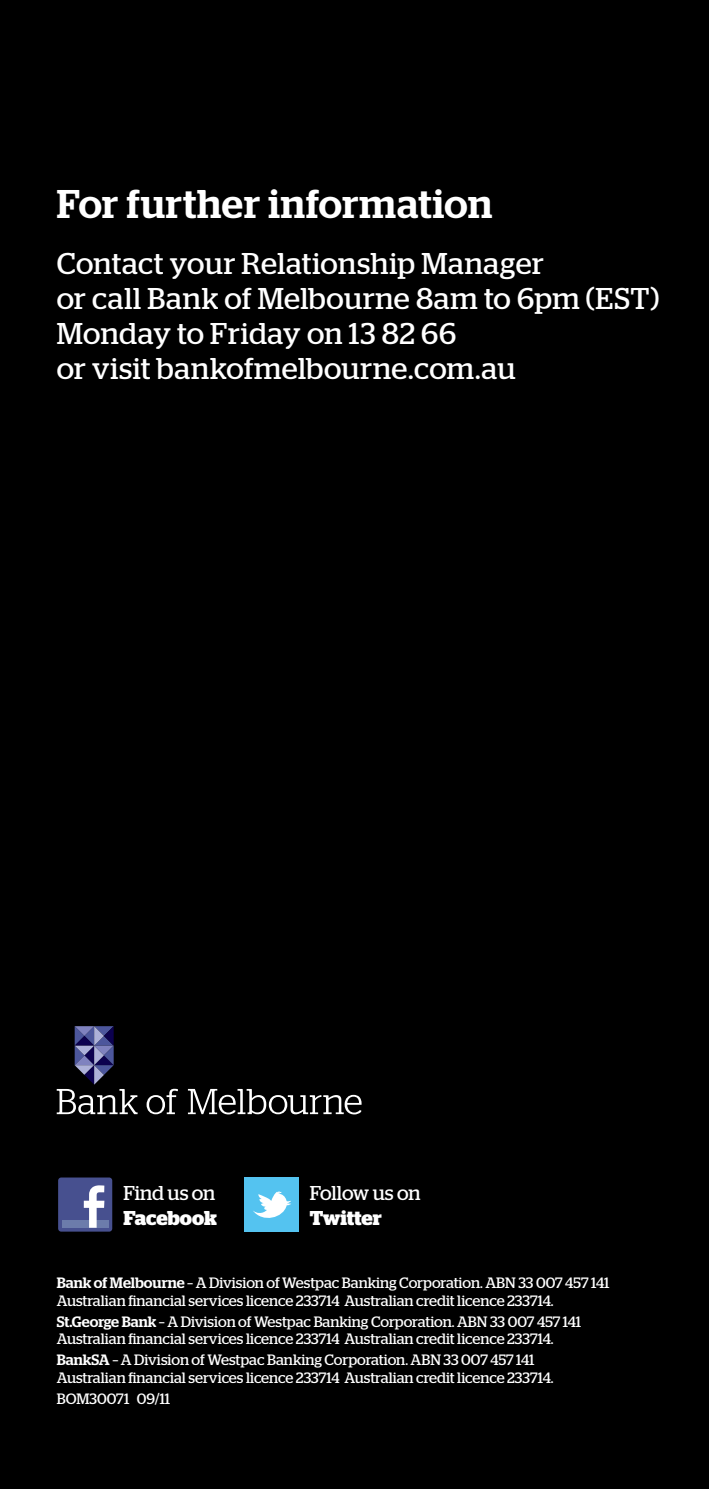
<style>
.page{position:relative;width:709px;height:1489px;background:#fff}
.page>*{position:absolute;margin:0;border:0;box-sizing:border-box;transform-origin:0 0}
.t1{font:500 40px "Stag";letter-spacing:.02em;color:#fff}
.t2{font:30px/35px "Stag";letter-spacing:.015em;color:#fff}
.t3{font:20px "Stag";letter-spacing:-.005em;color:#fff}
.t4{font:700 20px "Stag";color:#fff}
.t5{font:15px/17.5px "Stag";color:#fff}
.s1{font-weight:500}
</style>
<div class="page">
<div style="left:0;top:0;width:709px;height:1488px;background:#000"></div>
<div style="left:58px;top:1177px;width:54px;height:54px;background:#47508f;border-radius:3px"></div>
<div style="left:62px;top:1219px;width:46px;height:8px;background:#6c7cab"></div>
<svg style="left:84px;top:1185px;width:20px;height:42px"></svg>
<div style="left:245px;top:1177px;width:54px;height:54px;background:#54c3f0"></div>
<svg style="left:253px;top:1191px;width:38px;height:27px"></svg>
<svg style="left:147px;top:1088px;width:31px;height:26px"></svg>
<svg style="left:57px;top:1026px;width:81px;height:88px"></svg>
<svg style="left:188px;top:1088px;width:173px;height:26px"></svg>
<h1 class="t1" style="left:57px;top:180px;width:437px">For further information</h1>
<h2 class="t2" style="left:57px;top:246px;width:604px">Contact your Relationship Manager<br>or call Bank of Melbourne 8am to 6pm (EST)<br>Monday to Friday on 13 82 66<br>or visit bankofmelbourne.com.au</h2>
<h3 class="t3" style="left:123px;top:1181px;width:93px">Find us on</h3>
<h3 class="t4" style="left:123px;top:1206px;width:95px">Facebook</h3>
<h3 class="t3" style="left:310px;top:1181px;width:112px">Follow us on</h3>
<h3 class="t4" style="left:310px;top:1206px;width:74px">Twitter</h3>
<p class="t5" style="left:57px;top:1273px;width:554px"><span class="s1">Bank of Melbourne</span> – A Division of Westpac Banking Corporation. ABN 33 007 457 141<br>Australian financial services licence 233714 Australian credit licence 233714.</p>
<p class="t5" style="left:57px;top:1312px;width:526px"><span class="s1">St.George Bank</span> – A Division of Westpac Banking Corporation. ABN 33 007 457 141<br>Australian financial services licence 233714 Australian credit licence 233714.</p>
<p class="t5" style="left:57px;top:1350px;width:498px"><span class="s1">BankSA</span> – A Division of Westpac Banking Corporation. ABN 33 007 457 141<br>Australian financial services licence 233714 Australian credit licence 233714.</p>
<p class="t5" style="left:57px;top:1389px;width:115px">BOM30071 09/11</p>
</div>
